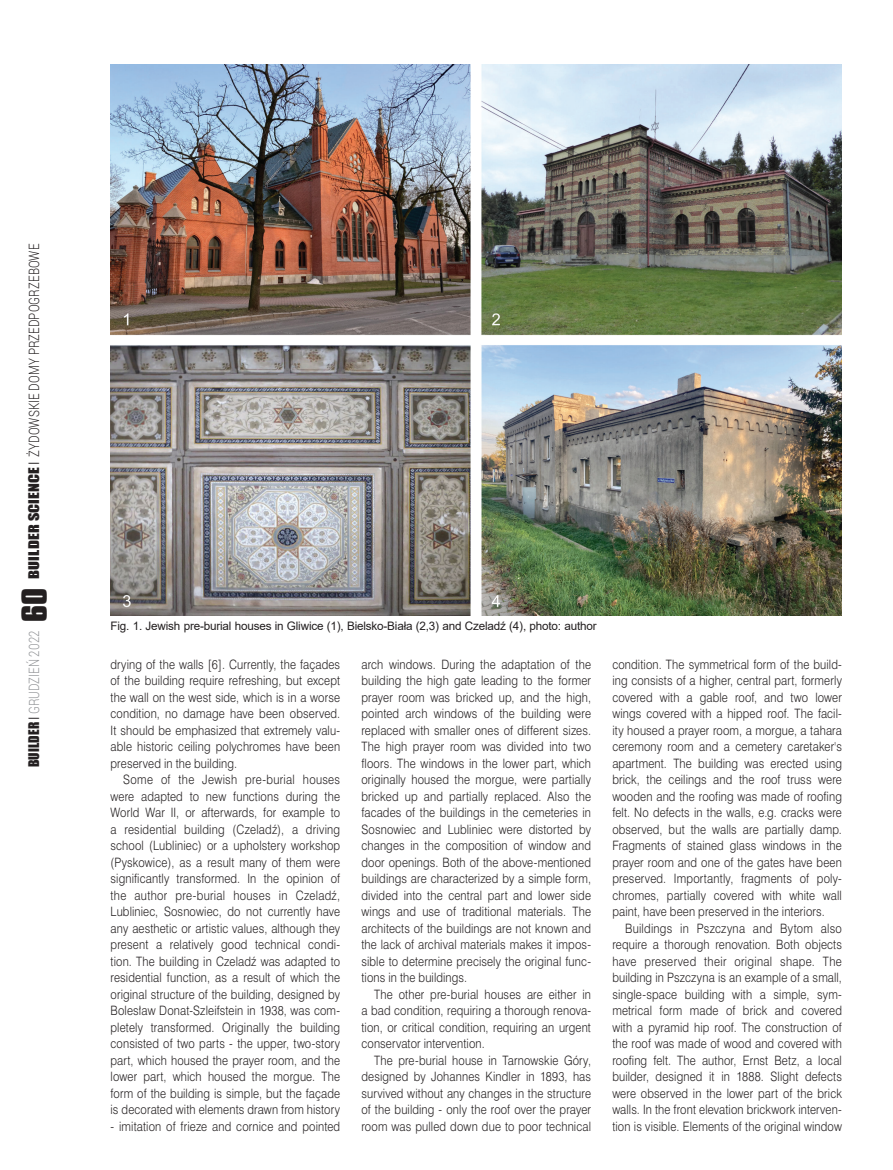
<style>
.page{position:relative;width:893px;height:1170px;background:#fff}
.page>*{position:absolute;margin:0;border:0;box-sizing:border-box;transform-origin:0 0}
.t1{font:300 14.25px "Roboto";letter-spacing:.01em;color:#231f20;scale:.8 1}
.t2{font:300 14.25px "Roboto";color:#939598;scale:.8 1}
.tekst_swiss{font:12px/16.5px "Swis 721 Lt PL";letter-spacing:.015em;color:#231f20;text-align:justify;scale:.88 1}
.Fot_podpis{font:11.7px "Arial";letter-spacing:-.015em;color:#231f20}
.s1{font-family:"Impact";font-weight:400;font-size:13.5px}
.s2{font-family:"Swis 721 Lt PL";font-weight:400;font-size:13.5px}
.s3{font-family:"Impact";font-weight:400;font-size:13.5px;color:#231f20}
.s4{font-family:"Swis 721 Lt PL";font-weight:400;font-size:13.5px;color:#231f20}
.s5{font-family:"Compacta PL";font-weight:700;font-size:30px;color:#231f20}
</style>
<div class="page">
<img style="left:111px;top:64px;width:731px;height:551px">
<p class="t1" style="left:24px;top:578px;width:420px;rotate:-90deg"><span class="s1">BUILDER SCIENCE</span> <span class="s2">I</span> ŻYDOWSKIE DOMY PRZEDPOGRZEBOWE</p>
<p class="t2" style="left:24px;top:767px;width:226px;rotate:-90deg"><span class="s3">BUILDER</span> <span class="s4">I</span> GRUDZIEŃ 2022 <span class="s5">60</span></p>
<p class="Fot_podpis" style="left:111px;top:617px;width:488px">Fig. 1. Jewish pre-burial houses in Gliwice (1), Bielsko-Biała (2,3) and Czeladź (4), photo: author</p>
<p class="tekst_swiss" style="left:111px;top:655px;width:262px">drying of the walls [6]. Currently, the façades of the building require refreshing, but except the wall on the west side, which is in a worse condition, no damage have been observed.<br>It should be emphasized that extremely valu&shy;able historic ceiling polychromes have been preserved in the building.</p>
<p class="tekst_swiss" style="left:111px;top:771px;width:262px;text-indent:13px">Some of the Jewish pre-burial houses were adapted to new functions during the World War II, or afterwards, for example to a residential building (Czeladź), a driving school (Lubliniec) or a upholstery workshop (Pyskowice), as a result many of them were significantly transformed. In the opinion of the author pre-burial houses in Czeladź, Lubliniec, Sosnowiec, do not currently have any aesthetic or artistic values, although they present a relatively good technical condi&shy;tion. The building in Czeladź was adapted to residential function, as a result of which the original structure of the building, designed by Bolesław Donat-Szleifstein in 1938, was com&shy;pletely transformed. Originally the building consisted of two parts - the upper, two-story part, which housed the prayer room, and the lower part, which housed the morgue. The form of the building is simple, but the façade is decorated with elements drawn from history</p>
<p class="tekst_swiss" style="left:111px;top:1117px;width:262px">- imitation of frieze and cornice and pointed</p>
<p class="tekst_swiss" style="left:361px;top:655px;width:262px">arch windows. During the adaptation of the building the high gate leading to the former prayer room was bricked up, and the high, pointed arch windows of the building were replaced with smaller ones of different sizes.<br>The high prayer room was divided into two floors. The windows in the lower part, which originally housed the morgue, were partially bricked up and partially replaced. Also the facades of the buildings in the cemeteries in Sosnowiec and Lubliniec were distorted by changes in the composition of window and door openings. Both of the above-mentioned buildings are characterized by a simple form, divided into the central part and lower side wings and use of traditional materials. The architects of the buildings are not known and the lack of archival materials makes it impos&shy;sible to determine precisely the original func&shy;tions in the buildings.</p>
<p class="tekst_swiss" style="left:361px;top:985px;width:262px;text-indent:13px">The other pre-burial houses are either in a bad condition, requiring a thorough renova&shy;tion, or critical condition, requiring an urgent conservator intervention.</p>
<p class="tekst_swiss" style="left:361px;top:1051px;width:262px;text-indent:13px">The pre-burial house in Tarnowskie Góry, designed by Johannes Kindler in 1893, has survived without any changes in the structure of the building - only the roof over the prayer room was pulled down due to poor technical</p>
<p class="tekst_swiss" style="left:612px;top:655px;width:262px">condition. The symmetrical form of the build&shy;ing consists of a higher, central part, formerly covered with a gable roof, and two lower wings covered with a hipped roof. The facil&shy;ity housed a prayer room, a morgue, a tahara ceremony room and a cemetery caretaker's apartment. The building was erected using brick, the ceilings and the roof truss were wooden and the roofing was made of roofing felt. No defects in the walls, e.g. cracks were observed, but the walls are partially damp.<br>Fragments of stained glass windows in the prayer room and one of the gates have been preserved. Importantly, fragments of poly&shy;chromes, partially covered with white wall paint, have been preserved in the interiors.</p>
<p class="tekst_swiss" style="left:612px;top:919px;width:262px;text-indent:13px">Buildings in Pszczyna and Bytom also require a thorough renovation. Both objects have preserved their original shape. The building in Pszczyna is an example of a small, single-space building with a simple, sym&shy;metrical form made of brick and covered with a pyramid hip roof. The construction of the roof was made of wood and covered with roofing felt. The author, Ernst Betz, a local builder, designed it in 1888. Slight defects were observed in the lower part of the brick walls. In the front elevation brickwork interven&shy;tion is visible. Elements of the original window</p>
</div>
